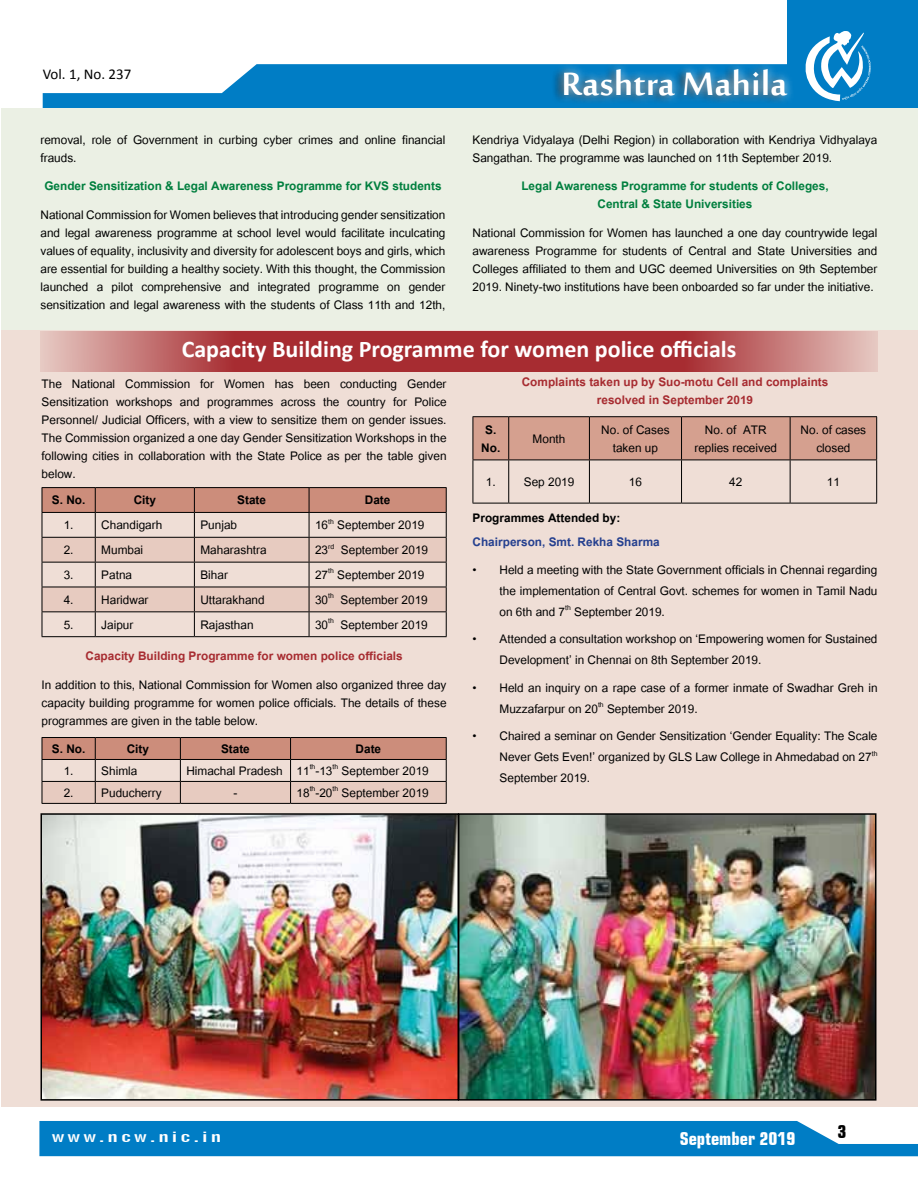
<style>
.page{position:relative;width:918px;height:1188px;background:#fff}
.page>*{position:absolute;margin:0;border:0;box-sizing:border-box;transform-origin:0 0}
.t1{font:700 45px "Sakkal Majalla";color:#fff}
.t2{font:700 24px "Calibri";color:#fff}
.t3{font:700 condensed 18px "Square 721 BT";color:#fff}
.t4{font:700 condensed 18px "Square 721 BT";color:#000}
.t5{font:16.5px/18px "Utsaah";color:#000;text-align:justify}
.t6{font:700 16.5px/31.3px "Utsaah";color:#a72c31}
.t7{font:700 16.5px/18px "Utsaah";color:#007f3e;text-align:center}
.t8{font:700 16.5px/18px "Utsaah";color:#000}
.t9{font:700 16.5px "Utsaah";color:#25408f}
.t10{font:15px "Calibri";color:#000}
.t11{font:700 extra-condensed 14.7px "News Gothic BT";letter-spacing:.12em;color:#fff;scale:1.79 1}
.s1{font-weight:400;color:#000}
</style>
<div class="page">
<svg style="left:39px;top:1121px;width:879px;height:35px;background:#1386c9"></svg>
<svg style="left:43px;top:64px;width:508px;height:45px"></svg>
<div style="left:787px;top:0;width:131px;height:109px;background:#007dc5"></div>
<svg style="left:807px;top:31px;width:64px;height:43px"></svg>
<div style="left:551px;top:57px;width:319px;height:59px;background:#fff;opacity:.75"></div>
<div style="left:2px;top:109px;width:916px;height:221px;background:#ebf0e4"></div>
<div style="left:2px;top:331px;width:916px;height:776px;background:#efded6"></div>
<svg style="left:41px;top:331px;width:416px;height:40px;background:#b55153"></svg>
<svg style="left:457px;top:331px;width:421px;height:40px;background:#b55052"></svg>
<hr style="left:42px;top:487px;width:53px;height:1px;background:#000">
<hr style="left:95px;top:487px;width:99px;height:1px;background:#000">
<hr style="left:194px;top:487px;width:115px;height:1px;background:#000">
<hr style="left:309px;top:487px;width:138px;height:1px;background:#000">
<svg style="left:42px;top:488px;width:405px;height:148px"></svg>
<hr style="left:42px;top:636px;width:53px;height:1px;background:#000">
<hr style="left:95px;top:636px;width:99px;height:1px;background:#000">
<hr style="left:194px;top:636px;width:115px;height:1px;background:#000">
<hr style="left:309px;top:636px;width:138px;height:1px;background:#000">
<hr style="left:42px;top:737px;width:53px;height:1px;background:#000">
<hr style="left:95px;top:737px;width:85px;height:1px;background:#000">
<hr style="left:180px;top:737px;width:111px;height:1px;background:#000">
<hr style="left:291px;top:737px;width:156px;height:1px;background:#000">
<svg style="left:42px;top:738px;width:405px;height:65px"></svg>
<hr style="left:42px;top:803px;width:53px;height:1px;background:#000">
<hr style="left:95px;top:803px;width:85px;height:1px;background:#000">
<hr style="left:180px;top:803px;width:111px;height:1px;background:#000">
<hr style="left:291px;top:803px;width:156px;height:1px;background:#000">
<div style="left:474px;top:417px;width:402px;height:43px;background:#d5a08f"></div>
<hr style="left:473px;top:416px;width:36px;height:1px;background:#000">
<hr style="left:473px;top:417px;width:1px;height:43px;background:#000">
<hr style="left:509px;top:416px;width:80px;height:1px;background:#000">
<hr style="left:508px;top:417px;width:1px;height:43px;background:#000">
<hr style="left:589px;top:416px;width:93px;height:1px;background:#000">
<hr style="left:589px;top:417px;width:1px;height:43px;background:#000">
<hr style="left:682px;top:416px;width:108px;height:1px;background:#000">
<hr style="left:681px;top:417px;width:1px;height:43px;background:#000">
<hr style="left:790px;top:416px;width:87px;height:1px;background:#000">
<hr style="left:790px;top:417px;width:1px;height:43px;background:#000">
<hr style="left:876px;top:417px;width:1px;height:43px;background:#000">
<hr style="left:473px;top:460px;width:36px;height:1px;background:#000">
<hr style="left:473px;top:460px;width:1px;height:43px;background:#000">
<hr style="left:509px;top:460px;width:80px;height:1px;background:#000">
<hr style="left:508px;top:460px;width:1px;height:43px;background:#000">
<hr style="left:589px;top:460px;width:93px;height:1px;background:#000">
<hr style="left:589px;top:460px;width:1px;height:43px;background:#000">
<hr style="left:682px;top:460px;width:108px;height:1px;background:#000">
<hr style="left:681px;top:460px;width:1px;height:43px;background:#000">
<hr style="left:790px;top:460px;width:87px;height:1px;background:#000">
<hr style="left:790px;top:460px;width:1px;height:43px;background:#000">
<hr style="left:876px;top:460px;width:1px;height:43px;background:#000">
<hr style="left:473px;top:503px;width:36px;height:1px;background:#000">
<hr style="left:509px;top:503px;width:80px;height:1px;background:#000">
<hr style="left:589px;top:503px;width:93px;height:1px;background:#000">
<hr style="left:682px;top:503px;width:108px;height:1px;background:#000">
<hr style="left:790px;top:503px;width:87px;height:1px;background:#000">
<img style="left:43px;top:816px;width:413px;height:282px">
<div style="left:40px;top:813px;width:419px;height:288px;border:2px solid #000"></div>
<img style="left:461px;top:816px;width:412px;height:282px">
<div style="left:458px;top:813px;width:418px;height:288px;border:2px solid #000"></div>
<p class="t10" style="left:43px;top:65px;width:90px">Vol. 1, No. 237</p>
<p class="t5" style="left:40px;top:132px;width:406px">removal, role of Government in curbing cyber crimes and online financial frauds.</p>
<p class="t7" style="left:44px;top:178px;width:399px">Gender Sensitization &amp; Legal Awareness Programme for KVS students</p>
<p class="t5" style="left:40px;top:207px;width:406px">National Commission for Women believes that introducing gender sensitization and legal awareness programme at school level would facilitate inculcating values of equality, inclusivity and diversity for adolescent boys and girls, which are essential for building a healthy society. With this thought, the Commission launched a pilot comprehensive and integrated programme on gender sensitization and legal awareness with the students of Class 11th and 12th,</p>
<h1 class="t1" style="left:562px;top:59px;width:227px">Rashtra Mahila</h1>
<p class="t5" style="left:472px;top:132px;width:406px">Kendriya Vidyalaya (Delhi Region) in collaboration with Kendriya Vidhyalaya<br>Sangathan. The programme was launched on 11th September 2019.</p>
<p class="t7" style="left:521px;top:178px;width:309px">Legal Awareness Programme for students of Colleges,<br>Central &amp; State Universities</p>
<p class="t5" style="left:472px;top:225px;width:406px">National Commission for Women has launched a one day countrywide legal awareness Programme for students of Central and State Universities and Colleges affiliated to them and UGC deemed Universities on 9th September 2019. Ninety-two institutions have been onboarded so far under the initiative.</p>
<h2 class="t2" style="left:182px;top:333px;width:556px">Capacity Building Programme for women police officials</h2>
<p class="t5" style="left:42px;top:376px;width:407px">The National Commission for Women has been conducting Gender Sensitization workshops and programmes across the country for Police Personnel/ Judicial Officers, with a view to sensitize them on gender issues.<br>The Commission organized a one day Gender Sensitization Workshops in the following cities in collaboration with the State Police as per the table given below.</p>
<p class="t8" style="left:52px;top:492px;width:35px">S. No.</p>
<p class="t8" style="left:134px;top:492px;width:24px">City</p>
<p class="t8" style="left:237px;top:492px;width:30px">State</p>
<p class="t8" style="left:365px;top:492px;width:27px">Date</p>
<p class="t5" style="left:64px;top:517px;width:100px">1. Chandigarh</p>
<p class="t5" style="left:200px;top:517px;width:38px">Punjab</p>
<p class="t5" style="left:315px;top:517px;width:111px">16<sup>th</sup> September 2019</p>
<p class="t5" style="left:64px;top:542px;width:81px">2. Mumbai</p>
<p class="t5" style="left:200px;top:542px;width:68px">Maharashtra</p>
<p class="t5" style="left:315px;top:542px;width:115px">23<sup>rd</sup> September 2019</p>
<p class="t5" style="left:64px;top:567px;width:70px">3. Patna</p>
<p class="t5" style="left:200px;top:567px;width:29px">Bihar</p>
<p class="t5" style="left:315px;top:567px;width:111px">27<sup>th</sup> September 2019</p>
<p class="t5" style="left:64px;top:592px;width:86px">4. Haridwar</p>
<p class="t5" style="left:200px;top:592px;width:66px">Uttarakhand</p>
<p class="t5" style="left:315px;top:592px;width:114px">30<sup>th</sup> September 2019</p>
<p class="t5" style="left:64px;top:617px;width:71px">5. Jaipur</p>
<p class="t5" style="left:200px;top:617px;width:55px">Rajasthan</p>
<p class="t6" style="left:522px;top:374px;width:308px;line-height:18px;text-align:center">Complaints taken up by Suo-motu Cell and complaints resolved in September 2019</p>
<p class="t8" style="left:481px;top:421px;width:21px">S.<br>No.</p>
<p class="t5" style="left:533px;top:431px;width:34px">Month</p>
<p class="t5" style="left:601px;top:422px;width:70px;text-align:center">No. of Cases taken up</p>
<p class="t5" style="left:694px;top:422px;width:84px;text-align:center">No. of ATR replies received</p>
<p class="t5" style="left:801px;top:422px;width:67px;text-align:center">No. of cases closed</p>
<p class="t5" style="left:486px;top:474px;width:90px">1. Sep 2019</p>
<p class="t5" style="left:629px;top:474px;width:15px">16</p>
<p class="t5" style="left:729px;top:474px;width:15px">42</p>
<p class="t5" style="left:827px;top:474px;width:15px">11</p>
<p class="t8" style="left:473px;top:510px;width:149px">Programmes Attended by:</p>
<p class="t9" style="left:473px;top:534px;width:189px">Chairperson, Smt. Rekha Sharma</p>
<p class="t5" style="left:500px;top:561px;width:379px;line-height:21px;text-indent:-27px">• Held a meeting with the State Government officials in Chennai regarding the implementation of Central Govt. schemes for women in Tamil Nadu on 6th and 7<sup>th</sup> September 2019.</p>
<p class="t5" style="left:500px;top:630px;width:379px;line-height:21px;text-indent:-27px">• Attended a consultation workshop on ‘Empowering women for Sustained<br>Development’ in Chennai on 8th September 2019.</p>
<p class="t5" style="left:500px;top:678px;width:379px;line-height:21px;text-indent:-27px">• Held an inquiry on a rape case of a former inmate of Swadhar Greh in<br>Muzzafarpur on 20<sup>th</sup> September 2019.</p>
<p class="t5" style="left:500px;top:727px;width:380px;line-height:21px;text-indent:-27px">• Chaired a seminar on Gender Sensitization ‘Gender Equality: The Scale Never Gets Even!’ organized by GLS Law College in Ahmedabad on 27<sup>th </sup>September 2019.</p>
<p class="t6" style="left:86px;top:610px;width:344px;text-indent:229px"><span class="s1">30</span><sup>th</sup> <span class="s1">September 2019<br></span>Capacity Building Programme for women police officials</p>
<p class="t5" style="left:42px;top:677px;width:406px">In addition to this, National Commission for Women also organized three day capacity building programme for women police officials. The details of these programmes are given in the table below.</p>
<p class="t8" style="left:52px;top:741px;width:35px">S. No.</p>
<p class="t8" style="left:127px;top:741px;width:24px">City</p>
<p class="t8" style="left:221px;top:741px;width:30px">State</p>
<p class="t8" style="left:356px;top:741px;width:27px">Date</p>
<p class="t5" style="left:64px;top:763px;width:75px">1. Shimla</p>
<p class="t5" style="left:186px;top:763px;width:244px">Himachal Pradesh 11<sup>th</sup>-13<sup>th</sup> September 2019</p>
<p class="t5" style="left:64px;top:785px;width:99px">2. Puducherry</p>
<p class="t5" style="left:233px;top:785px;width:5px">-</p>
<p class="t5" style="left:297px;top:785px;width:134px">18<sup>th</sup>-20<sup>th</sup> September 2019</p>
<p class="t11" style="left:52px;top:1128px;width:96px">www.ncw.nic.in</p>
<p class="t3" style="left:680px;top:1128px;width:117px">September 2019</p>
<p class="t4" style="left:838px;top:1120px;width:10px">3</p>
</div>
